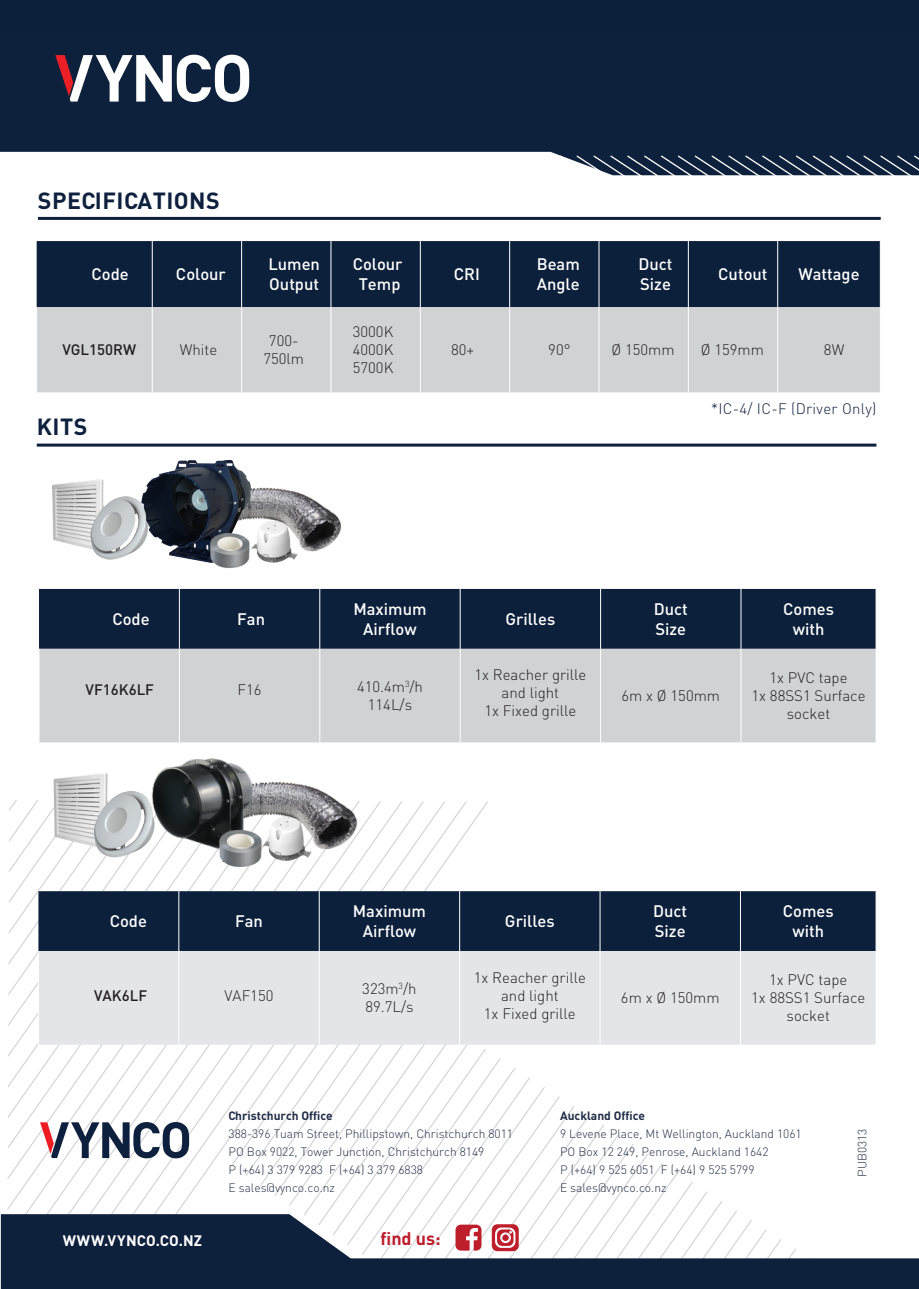
<style>
.page{position:relative;width:919px;height:1289px;background:#fff}
.page>*{position:absolute;margin:0;border:0;box-sizing:border-box;transform-origin:0 0}
.t1{font:700 23.1px "DIN";letter-spacing:.02em;color:#0d203d}
.t2{font:700 18px "DIN";color:#be1d2c}
.t3{font:500 16.5px "DIN";color:#fff}
.t4{font:300 15px/18px "DIN";color:#231f20;text-align:center}
.t5{font:500 15px "DIN";color:#231f20}
.t6{font:300 15px "DIN";letter-spacing:.02em;color:#0d203d}
.t7{font:700 15px "DIN";letter-spacing:.045em;color:#fff}
.t8{font:300 12px "DIN";color:#212d47}
.t9{font:700 12px "DIN";color:#212d47}
</style>
<div class="page">
<hr style="left:38px;top:217px;width:842px;height:3px;background:#0d203c">
<div style="left:0;top:30px;width:918px;height:124px;background:#0d203c"></div>
<svg style="left:556px;top:154px;width:362px;height:22px;background:#425167"></svg>
<svg style="left:55px;top:55px;width:194px;height:47px"></svg>
<div style="left:0;top:0;width:918px;height:30px;background:#0c203c"></div>
<div style="left:37px;top:241px;width:842px;height:66px;background:#0c203c"></div>
<div style="left:37px;top:307px;width:842px;height:85px;background:#d1d2d4"></div>
<hr style="left:152px;top:241px;width:1px;height:66px;background:#fff">
<hr style="left:598px;top:241px;width:1px;height:66px;background:#fff">
<hr style="left:688px;top:241px;width:1px;height:66px;background:#fff">
<hr style="left:241px;top:241px;width:1px;height:66px;background:#fff">
<hr style="left:330px;top:241px;width:1px;height:66px;background:#fff">
<hr style="left:420px;top:241px;width:1px;height:66px;background:#fff">
<hr style="left:509px;top:241px;width:1px;height:66px;background:#fff">
<hr style="left:777px;top:241px;width:1px;height:66px;background:#fff">
<hr style="left:152px;top:307px;width:1px;height:85px;background:#fff">
<hr style="left:598px;top:307px;width:1px;height:85px;background:#fff">
<hr style="left:688px;top:307px;width:1px;height:85px;background:#fff">
<hr style="left:777px;top:307px;width:1px;height:85px;background:#fff">
<hr style="left:241px;top:307px;width:1px;height:85px;background:#fff">
<hr style="left:330px;top:307px;width:1px;height:85px;background:#fff">
<hr style="left:420px;top:307px;width:1px;height:85px;background:#fff">
<hr style="left:509px;top:307px;width:1px;height:85px;background:#fff">
<svg style="left:7px;top:800px;width:198px;height:410px"></svg>
<svg style="left:40px;top:1121px;width:149px;height:37px"></svg>
<svg style="left:245px;top:1044px;width:613px;height:170px"></svg>
<svg style="left:1px;top:1214px;width:917px;height:74px;fill:#0d203c"></svg>
<hr style="left:37px;top:443px;width:839px;height:3px;background:#0d203c">
<div style="left:39px;top:589px;width:836px;height:59px;background:#0c203c"></div>
<div style="left:40px;top:648px;width:835px;height:94px;background:#d1d2d4"></div>
<hr style="left:179px;top:589px;width:1px;height:59px;background:#fff">
<hr style="left:319px;top:589px;width:1px;height:59px;background:#fff">
<hr style="left:460px;top:589px;width:1px;height:59px;background:#fff">
<hr style="left:600px;top:589px;width:1px;height:59px;background:#fff">
<hr style="left:740px;top:589px;width:1px;height:59px;background:#fff">
<hr style="left:179px;top:648px;width:1px;height:94px;background:#fff">
<hr style="left:319px;top:648px;width:1px;height:94px;background:#fff">
<hr style="left:460px;top:648px;width:1px;height:94px;background:#fff">
<hr style="left:600px;top:648px;width:1px;height:94px;background:#fff">
<hr style="left:740px;top:648px;width:1px;height:94px;background:#fff">
<img style="left:251px;top:487px;width:91px;height:65px">
<img style="left:142px;top:460px;width:109px;height:101px">
<img style="left:52px;top:479px;width:52px;height:70px">
<img style="left:90px;top:496px;width:59px;height:65px">
<img style="left:260px;top:521px;width:38px;height:42px">
<img style="left:196px;top:518px;width:64px;height:51px">
<img style="left:259px;top:782px;width:100px;height:68px">
<img style="left:147px;top:758px;width:112px;height:103px">
<img style="left:53px;top:773px;width:55px;height:75px">
<img style="left:93px;top:791px;width:62px;height:69px">
<img style="left:272px;top:817px;width:40px;height:45px">
<img style="left:205px;top:814px;width:67px;height:71px">
<div style="left:38px;top:891px;width:837px;height:60px;background:#0c203c"></div>
<div style="left:39px;top:951px;width:836px;height:93px;background:#e4e5e7"></div>
<hr style="left:178px;top:891px;width:1px;height:60px;background:#fff">
<hr style="left:319px;top:891px;width:1px;height:60px;background:#fff">
<hr style="left:459px;top:891px;width:1px;height:60px;background:#fff">
<hr style="left:599px;top:891px;width:1px;height:60px;background:#fff">
<hr style="left:740px;top:891px;width:1px;height:60px;background:#fff">
<hr style="left:459px;top:951px;width:1px;height:93px;background:#fff">
<hr style="left:599px;top:951px;width:1px;height:93px;background:#fff">
<hr style="left:740px;top:951px;width:1px;height:93px;background:#fff">
<hr style="left:38px;top:951px;width:1px;height:93px;background:#fff">
<hr style="left:178px;top:951px;width:1px;height:93px;background:#fff">
<hr style="left:319px;top:951px;width:1px;height:93px;background:#fff">
<p class="t1" style="left:38px;top:185px;width:183px">SPECIFICATIONS</p>
<p class="t3" style="left:91px;top:263px;width:39px">Code</p>
<p class="t3" style="left:176px;top:263px;width:51px">Colour</p>
<p class="t3" style="left:268px;top:254px;width:53px">Lumen</p>
<p class="t3" style="left:269px;top:273px;width:51px">Output</p>
<p class="t5" style="left:62px;top:340px;width:75px">VGL150RW</p>
<p class="t4" style="left:180px;top:340px;width:39px">White</p>
<p class="t4" style="left:263px;top:331px;width:42px">700-<br>750lm</p>
<p class="t1" style="left:37px;top:412px;width:52px">KITS</p>
<p class="t3" style="left:352px;top:254px;width:51px">Colour</p>
<p class="t3" style="left:359px;top:273px;width:43px">Temp</p>
<p class="t4" style="left:353px;top:322px;width:42px">3000K</p>
<p class="t4" style="left:353px;top:340px;width:42px">4000K</p>
<p class="t4" style="left:353px;top:358px;width:42px">5700K</p>
<p class="t3" style="left:454px;top:263px;width:28px">CRI</p>
<p class="t3" style="left:536px;top:254px;width:45px">Beam</p>
<p class="t3" style="left:537px;top:273px;width:44px">Angle</p>
<p class="t3" style="left:638px;top:254px;width:36px">Duct</p>
<p class="t3" style="left:640px;top:273px;width:32px">Size</p>
<p class="t3" style="left:718px;top:263px;width:51px">Cutout</p>
<p class="t3" style="left:798px;top:263px;width:63px">Wattage</p>
<p class="t4" style="left:451px;top:340px;width:25px">80+</p>
<p class="t4" style="left:548px;top:340px;width:24px">90°</p>
<p class="t4" style="left:611px;top:340px;width:65px">Ø 150mm</p>
<p class="t4" style="left:700px;top:340px;width:65px">Ø 159mm</p>
<p class="t4" style="left:823px;top:340px;width:22px">8W</p>
<p class="t6" style="left:711px;top:399px;width:167px">*IC-4/ IC-F (Driver Only)</p>
<p class="t3" style="left:112px;top:608px;width:39px">Code</p>
<p class="t3" style="left:237px;top:608px;width:29px">Fan</p>
<p class="t3" style="left:353px;top:598px;width:75px">Maximum</p>
<p class="t3" style="left:363px;top:618px;width:55px">Airflow</p>
<p class="t5" style="left:86px;top:679px;width:70px">VF16K6LF</p>
<p class="t4" style="left:237px;top:680px;width:26px">F16</p>
<p class="t4" style="left:357px;top:677px;width:67px">410.4m<sup>3</sup>/h</p>
<p class="t4" style="left:368px;top:695px;width:46px">114L/s</p>
<p class="t3" style="left:505px;top:608px;width:51px">Grilles</p>
<p class="t4" style="left:474px;top:665px;width:113px">1x Reacher grille</p>
<p class="t4" style="left:501px;top:683px;width:59px">and light</p>
<p class="t4" style="left:484px;top:701px;width:93px">1x Fixed grille</p>
<p class="t3" style="left:653px;top:598px;width:36px">Duct</p>
<p class="t3" style="left:655px;top:618px;width:32px">Size</p>
<p class="t4" style="left:621px;top:686px;width:100px">6m x Ø 150mm</p>
<p class="t3" style="left:783px;top:598px;width:52px">Comes</p>
<p class="t3" style="left:792px;top:618px;width:33px">with</p>
<p class="t4" style="left:769px;top:668px;width:80px">1x PVC tape</p>
<p class="t4" style="left:751px;top:686px;width:115px">1x 88SS1 Surface socket</p>
<p class="t3" style="left:110px;top:910px;width:39px">Code</p>
<p class="t3" style="left:235px;top:910px;width:29px">Fan</p>
<p class="t5" style="left:94px;top:986px;width:55px">VAK6LF</p>
<p class="t4" style="left:224px;top:986px;width:50px">VAF150</p>
<p class="t3" style="left:353px;top:900px;width:75px">Maximum</p>
<p class="t3" style="left:363px;top:920px;width:55px">Airflow</p>
<p class="t4" style="left:362px;top:979px;width:56px">323m<sup>3</sup>/h</p>
<p class="t4" style="left:365px;top:997px;width:50px">89.7L/s</p>
<p class="t3" style="left:505px;top:910px;width:51px">Grilles</p>
<p class="t4" style="left:474px;top:968px;width:113px">1x Reacher grille</p>
<p class="t4" style="left:501px;top:986px;width:59px">and light</p>
<p class="t4" style="left:484px;top:1004px;width:93px">1x Fixed grille</p>
<p class="t3" style="left:653px;top:900px;width:36px">Duct</p>
<p class="t3" style="left:654px;top:920px;width:32px">Size</p>
<p class="t4" style="left:621px;top:988px;width:100px">6m x Ø 150mm</p>
<p class="t3" style="left:782px;top:900px;width:52px">Comes</p>
<p class="t3" style="left:792px;top:920px;width:33px">with</p>
<p class="t4" style="left:769px;top:970px;width:80px">1x PVC tape</p>
<p class="t4" style="left:751px;top:988px;width:115px">1x 88SS1 Surface socket</p>
<p class="t9" style="left:228px;top:1107px;width:106px">Christchurch Office</p>
<p class="t8" style="left:228px;top:1125px;width:286px">388-396 Tuam Street, Phillipstown, Christchurch 8011</p>
<p class="t8" style="left:228px;top:1143px;width:257px">PO Box 9022, Tower Junction, Christchurch 8149</p>
<p class="t8" style="left:228px;top:1161px;width:196px">P (+64) 3 379 9283 F (+64) 3 379 6838</p>
<p class="t8" style="left:228px;top:1179px;width:108px">E sales@vynco.co.nz</p>
<p class="t7" style="left:63px;top:1230px;width:141px">WWW.VYNCO.CO.NZ</p>
<p class="t2" style="left:380px;top:1226px;width:62px">find us:</p>
<p class="t9" style="left:560px;top:1107px;width:87px">Auckland Office</p>
<p class="t8" style="left:560px;top:1125px;width:243px">9 Levene Place, Mt Wellington, Auckland 1061</p>
<p class="t8" style="left:560px;top:1143px;width:210px">PO Box 12 249, Penrose, Auckland 1642</p>
<p class="t8" style="left:560px;top:1161px;width:196px">P (+64) 9 525 6051 F (+64) 9 525 5799</p>
<p class="t8" style="left:560px;top:1179px;width:108px">E sales@vynco.co.nz</p>
<p class="t8" style="left:854px;top:1176px;width:50px;rotate:-90deg">PUB0313</p>
</div>
